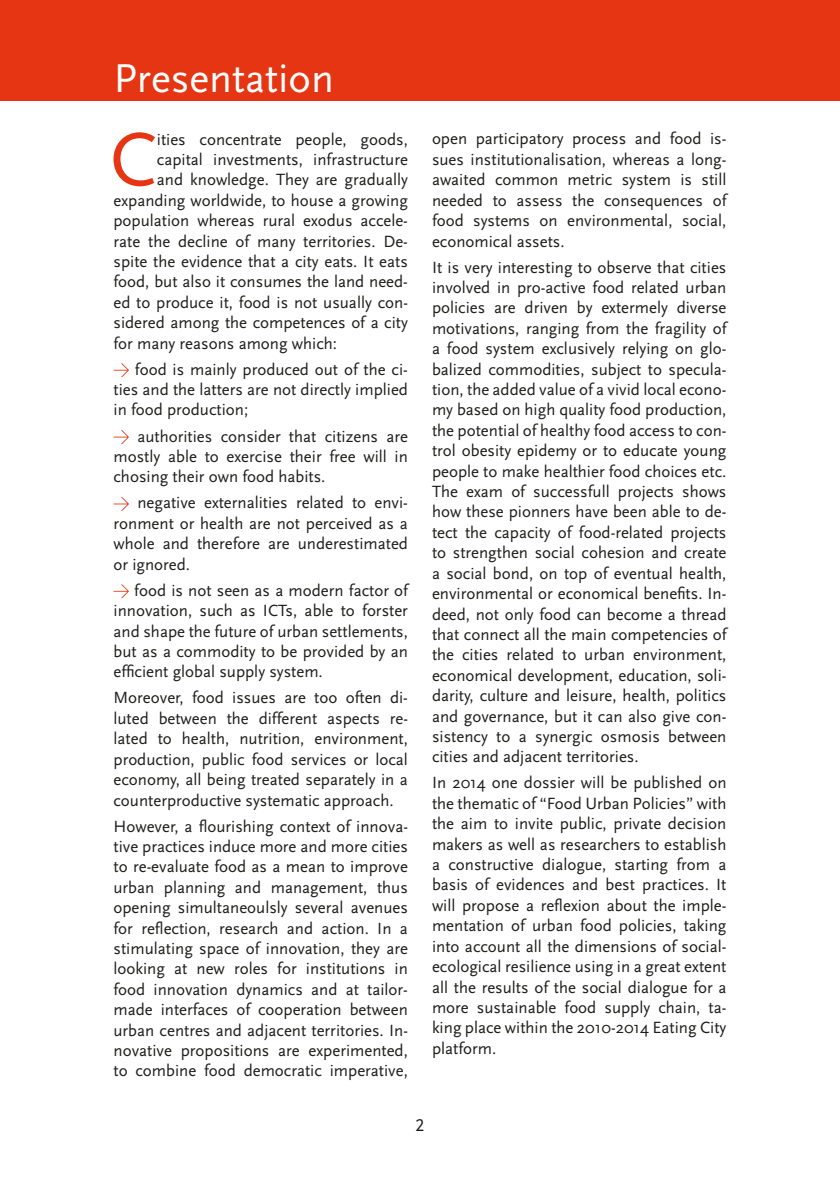
<style>
.page{position:relative;width:840px;height:1191px;background:#fff}
.page>*{position:absolute;margin:0;border:0;box-sizing:border-box;transform-origin:0 0}
.t1{font:78.8px "Scala Sans";color:#e63512}
.t2{font:42px "Scala Sans";color:#fff}
.t3{font:18px "Scala Sans Caps";color:#1d1d1b}
.t4{font:17px/20.4px "Scala Sans";color:#1d1d1b;text-align:justify}
</style>
<div class="page">
<svg style="left:113px;top:363px;width:16px;height:14px"></svg>
<svg style="left:113px;top:430px;width:16px;height:14px"></svg>
<svg style="left:113px;top:497px;width:16px;height:14px"></svg>
<svg style="left:113px;top:584px;width:16px;height:14px"></svg>
<div style="left:0;top:0;width:839px;height:101px;background:#e63512"></div>
<h2 class="t2" style="left:113px;top:56px;width:222px">Presentation</h2>
<h1 class="t1" style="left:109px;top:117px;width:43px">C</h1>
<p class="t4" style="left:157px;top:129px;width:252px">ities concentrate people, goods,</p>
<p class="t4" style="left:157px;top:149px;width:252px">capital investments, infrastructure</p>
<p class="t4" style="left:157px;top:170px;width:252px">and knowledge. They are gradually</p>
<p class="t4" style="left:113px;top:190px;width:296px">expanding worldwide, to house a growing</p>
<p class="t4" style="left:113px;top:211px;width:296px">population whereas rural exodus accele-</p>
<p class="t4" style="left:113px;top:231px;width:296px">rate the decline of many territories. De-</p>
<p class="t4" style="left:113px;top:251px;width:296px">spite the evidence that a city eats. I t eats</p>
<p class="t4" style="left:113px;top:272px;width:296px">food, but also it consumes the land need-</p>
<p class="t4" style="left:113px;top:292px;width:296px">ed to produce it, food is not usually con-</p>
<p class="t4" style="left:113px;top:313px;width:296px">sidered among the competences of a city</p>
<p class="t4" style="left:113px;top:333px;width:225px">for many reasons among which:</p>
<p class="t4" style="left:113px;top:359px;width:296px;text-indent:21px">food is mainly produced out of the ci&shy;ties and the latters are not directly implied in food production;</p>
<p class="t4" style="left:113px;top:426px;width:296px;text-indent:24px">authorities consider that citizens are mostly able to exercise their free will in chosing their own food habits.</p>
<p class="t4" style="left:113px;top:493px;width:296px;text-indent:24px">negative externalities related to envi&shy;ronment or health are not perceived as a whole and therefore are underestimated or ignored.</p>
<p class="t4" style="left:113px;top:580px;width:296px;text-indent:21px">food is not seen as a modern factor of innovation, such as ICTs, able to forster and shape the future of urban settlements, but as a commodity to be provided by an efficient global supply system.</p>
<p class="t4" style="left:113px;top:688px;width:296px">Moreover, food issues are too often di&shy;luted between the different aspects re&shy;lated to health, nutrition, environment, production, public food services or local economy, all being treated separately in a counterproductive systematic approach.</p>
<p class="t4" style="left:113px;top:816px;width:296px">However, a flourishing context of innova&shy;tive practices induce more and more cities to re-evaluate food as a mean to improve urban planning and management, thus opening simultaneoulsly several avenues for reflection, research and action. I n a stimulating space of innovation, they are looking at new roles for institutions in food innovation dynamics and at tailor&shy;made interfaces of cooperation between urban centres and adjacent territories. I n&shy;novative propositions are experimented, to combine food democratic imperative,</p>
<p class="t4" style="left:432px;top:129px;width:296px">open participatory process and food is&shy;sues institutionalisation, whereas a long&shy;awaited common metric system is still needed to assess the consequences of food systems on environmental, social, economical assets.</p>
<p class="t4" style="left:432px;top:257px;width:296px">It is very interesting to observe that cities involved in pro-active food related urban policies are driven by extermely diverse motivations, ranging from the fragility of a food system exclusively relying on glo&shy;balized commodities, subject to specula&shy;tion, the added value of a vivid local econo&shy;my based on high quality food production, the potential of healthy food access to con&shy;trol obesity epidemy or to educate young people to make healthier food choices etc.<br>The exam of successfull projects shows how these pionners have been able to de&shy;tect the capacity of food-related projects to strengthen social cohesion and create a social bond, on top of eventual health, environmental or economical benefits. I n&shy;deed, not only food can become a thread that connect all the main competencies of the cities related to urban environment, economical development, education, soli&shy;darity, culture and leisure, health, politics and governance, but it can also give con&shy;sistency to a synergic osmosis between cities and adjacent territories.</p>
<p class="t4" style="left:432px;top:773px;width:296px">I n 2014 one dossier will be published on the thematic of “Food Urban Policies” with the aim to invite public, private decision makers as well as researchers to establish a constructive dialogue, starting from a basis of evidences and best practices. It will propose a reflexion about the imple&shy;mentation of urban food policies, taking into account all the dimensions of social&shy;ecological resilience using in a great extent all the results of the social dialogue for a more sustainable food supply chain, ta&shy;king place within the 2010-2014 Eating City platform.</p>
<p class="t3" style="left:415px;top:1115px;width:10px">2</p>
</div>
